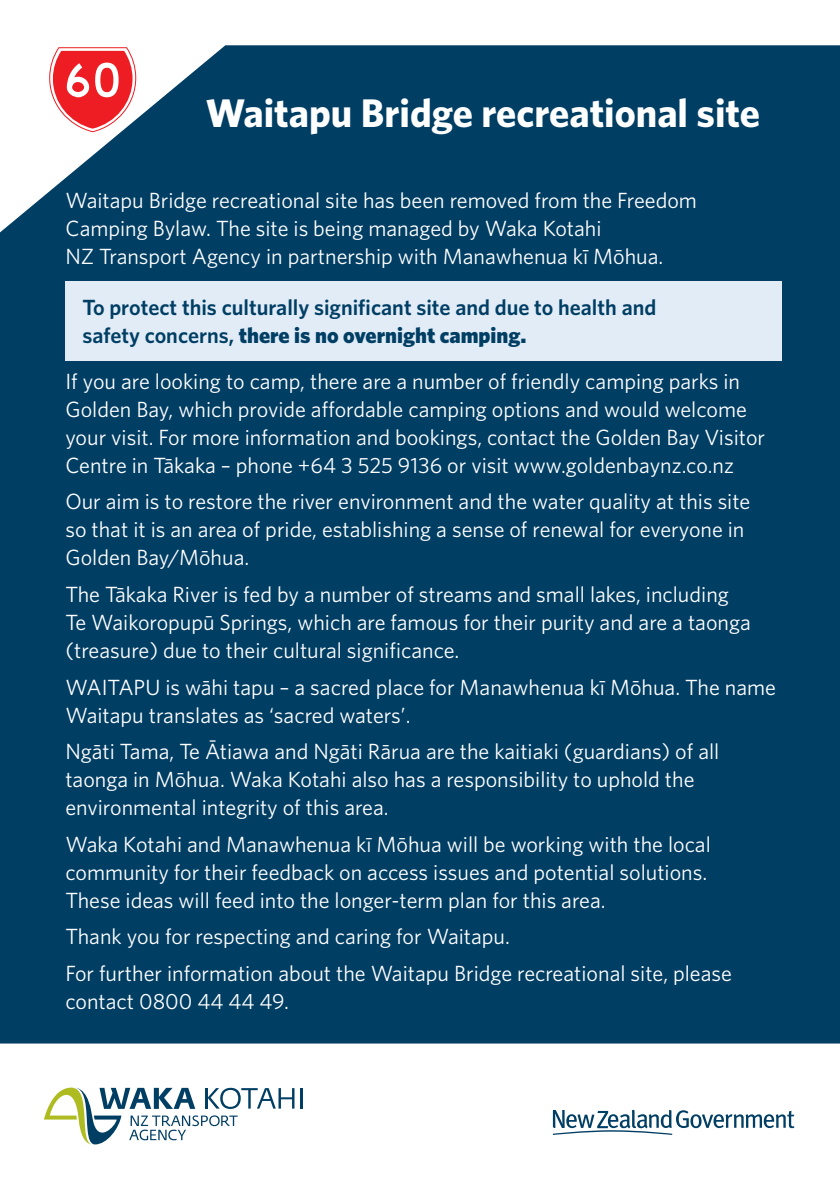
<style>
.page{position:relative;width:840px;height:1191px;background:#fff}
.page>*{position:absolute;margin:0;border:0;box-sizing:border-box;transform-origin:0 0}
.t1{font:700 40px "Whitney";color:#fff}
.t2{font:22px/28px "Whitney";color:#fff}
.t3{font:600 22px/28px "Whitney";color:#003e64}
.s1{font-weight:900}
</style>
<div class="page">
<div style="left:0;top:45px;width:839px;height:998px;background:#003e64"></div>
<svg style="left:49px;top:47px;width:87px;height:85px"></svg>
<div style="left:65px;top:281px;width:716px;height:79px;background:#e1ecf7"></div>
<svg style="left:552px;top:1109px;width:241px;height:26px"></svg>
<hr style="left:300px;top:1088px;width:2px;height:20px;background:#003e64">
<svg style="left:44px;top:1087px;width:250px;height:57px"></svg>
<h1 class="t1" style="left:206px;top:86px;width:555px">Waitapu Bridge recreational site</h1>
<p class="t2" style="left:65px;top:186px;width:632px">Waitapu Bridge recreational site has been removed from the Freedom<br>Camping Bylaw. The site is being managed by Waka Kotahi<br>NZ Transport Agency in partnership with Manawhenua kī Mōhua.</p>
<p class="t3" style="left:82px;top:293px;width:575px">To protect this culturally significant site and due to health and safety concerns, <span class="s1">there is no overnight camping.</span></p>
<p class="t2" style="left:65px;top:367px;width:700px">If you are looking to camp, there are a number of friendly camping parks in Golden Bay, which provide affordable camping options and would welcome your visit. For more information and bookings, contact the Golden Bay Visitor Centre in Tākaka – phone +64 3 525 9136 or visit www.goldenbaynz.co.nz</p>
<p class="t2" style="left:65px;top:487px;width:686px">Our aim is to restore the river environment and the water quality at this site so that it is an area of pride, establishing a sense of renewal for everyone in<br>Golden Bay/Mōhua.</p>
<p class="t2" style="left:65px;top:580px;width:686px">The Tākaka River is fed by a number of streams and small lakes, including<br>Te Waikoropupū Springs, which are famous for their purity and are a taonga (treasure) due to their cultural significance.</p>
<p class="t2" style="left:65px;top:672px;width:711px">WAITAPU is wāhi tapu – a sacred place for Manawhenua kī Mōhua. The name<br>Waitapu translates as ‘sacred waters’.</p>
<p class="t2" style="left:65px;top:737px;width:655px">Ngāti Tama, Te Ātiawa and Ngāti Rārua are the kaitiaki (guardians) of all taonga in Mōhua. Waka Kotahi also has a responsibility to uphold the environmental integrity of this area.</p>
<p class="t2" style="left:65px;top:829px;width:646px">Waka Kotahi and Manawhenua kī Mōhua will be working with the local community for their feedback on access issues and potential solutions.<br>These ideas will feed into the longer-term plan for this area.</p>
<p class="t2" style="left:65px;top:917px;width:667px;line-height:36.4px">Thank you for respecting and caring for Waitapu.<br>For further information about the Waitapu Bridge recreational site, please</p>
<p class="t2" style="left:65px;top:986px;width:225px">contact 0800 44 44 49.</p>
</div>
